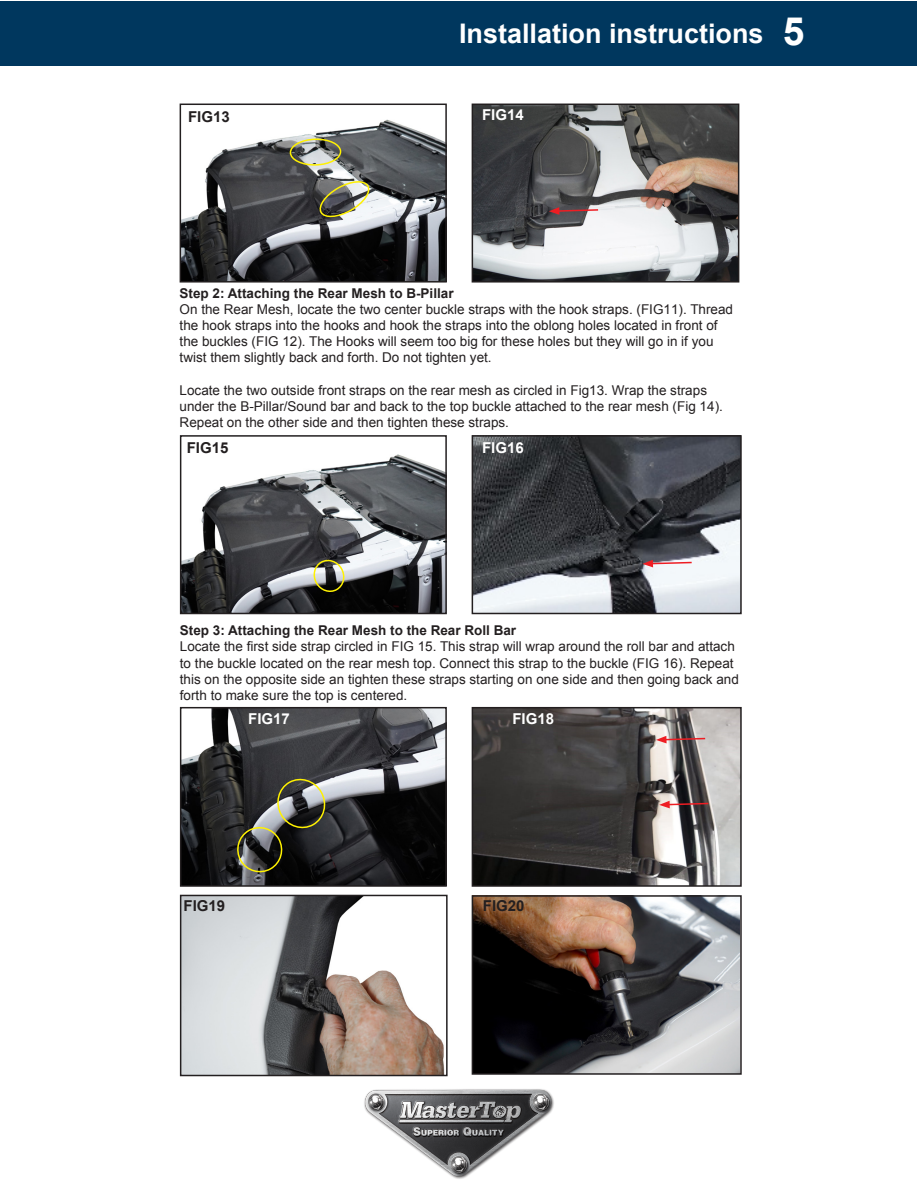
<style>
.page{position:relative;width:918px;height:1188px;background:#fff}
.page>*{position:absolute;margin:0;border:0;box-sizing:border-box;transform-origin:0 0}
.t1{font:700 39px "Arial";color:#fff}
.t2{font:700 27px "Arial";color:#fff}
.t3{font:700 15px "Arial";color:#231f20}
.t4{font:700 15px "Arial";color:#fff}
.t5{font:13.5px/16.2px "Arial";color:#231f20}
.t6{font:700 13.5px "Arial";color:#231f20}
.s1{font-weight:700}
</style>
<div class="page">
<div style="left:1px;top:1px;width:916px;height:65px;background:#00375e"></div>
<img style="left:364px;top:1089px;width:190px;height:90px">
<img style="left:183px;top:119px;width:261px;height:161px">
<div style="left:180px;top:104px;width:267px;height:179px;border:2px solid #231f20"></div>
<svg style="left:318px;top:178px;width:53px;height:43px"></svg>
<div style="left:290px;top:138px;width:52px;height:28px;border:2px solid #fff101;border-radius:50%"></div>
<img style="left:475px;top:107px;width:261px;height:173px">
<div style="left:472px;top:104px;width:267px;height:179px;border:2px solid #231f20"></div>
<svg style="left:549px;top:207px;width:51px;height:8px"></svg>
<img style="left:183px;top:454px;width:261px;height:157px">
<div style="left:180px;top:435px;width:267px;height:179px;border:2px solid #231f20"></div>
<svg style="left:312px;top:558px;width:34px;height:35px"></svg>
<img style="left:475px;top:438px;width:264px;height:173px">
<div style="left:472px;top:435px;width:270px;height:179px;border:2px solid #231f20"></div>
<svg style="left:642px;top:560px;width:51px;height:7px"></svg>
<img style="left:183px;top:710px;width:261px;height:174px">
<div style="left:180px;top:707px;width:267px;height:180px;border:2px solid #231f20"></div>
<svg style="left:235px;top:776px;width:93px;height:99px;background:#46473f"></svg>
<img style="left:475px;top:710px;width:264px;height:174px">
<div style="left:472px;top:707px;width:270px;height:180px;border:2px solid #231f20"></div>
<svg style="left:659px;top:801px;width:51px;height:7px"></svg>
<svg style="left:656px;top:736px;width:51px;height:7px"></svg>
<img style="left:183px;top:898px;width:262px;height:175px">
<div style="left:180px;top:895px;width:268px;height:181px;border:2px solid #231f20"></div>
<img style="left:475px;top:898px;width:264px;height:174px">
<div style="left:472px;top:895px;width:270px;height:180px;border:2px solid #231f20"></div>
<p class="t2" style="left:459px;top:16px;width:306px">Installation instructions</p>
<p class="t1" style="left:783px;top:6px;width:23px">5</p>
<p class="t3" style="left:188px;top:107px;width:43px">FIG13</p>
<p class="t4" style="left:482px;top:104px;width:43px">FIG14</p>
<p class="t5" style="left:180px;top:285px;width:555px"><span class="s1">Step 2: Attaching the Rear Mesh to B-Pillar<br></span>On the Rear Mesh, locate the two center buckle straps with the hook straps. (FIG11). Thread the hook straps into the hooks and hook the straps into the oblong holes located in front of the buckles (FIG 12). The Hooks will seem too big for these holes but they will go in if you twist them slightly back and forth. Do not tighten yet.</p>
<p class="t5" style="left:180px;top:382px;width:545px">Locate the two outside front straps on the rear mesh as circled in Fig13. Wrap the straps under the B-Pillar/Sound bar and back to the top buckle attached to the rear mesh (Fig 14).<br>Repeat on the other side and then tighten these straps.</p>
<p class="t3" style="left:187px;top:438px;width:43px">FIG15</p>
<p class="t4" style="left:482px;top:438px;width:43px">FIG16</p>
<p class="t6" style="left:180px;top:622px;width:338px">Step 3: Attaching the Rear Mesh to the Rear Roll Bar</p>
<p class="t5" style="left:180px;top:639px;width:561px">Locate the first side strap circled in FIG 15. This strap will wrap around the roll bar and attach to the buckle located on the rear mesh top. Connect this strap to the buckle (FIG 16). Repeat this on the opposite side an tighten these straps starting on one side and then going back and forth to make sure the top is centered.</p>
<p class="t4" style="left:248px;top:708px;width:43px">FIG17</p>
<p class="t4" style="left:512px;top:708px;width:43px">FIG18</p>
<p class="t3" style="left:184px;top:896px;width:43px">FIG19</p>
<p class="t3" style="left:483px;top:896px;width:43px">FIG20</p>
</div>
